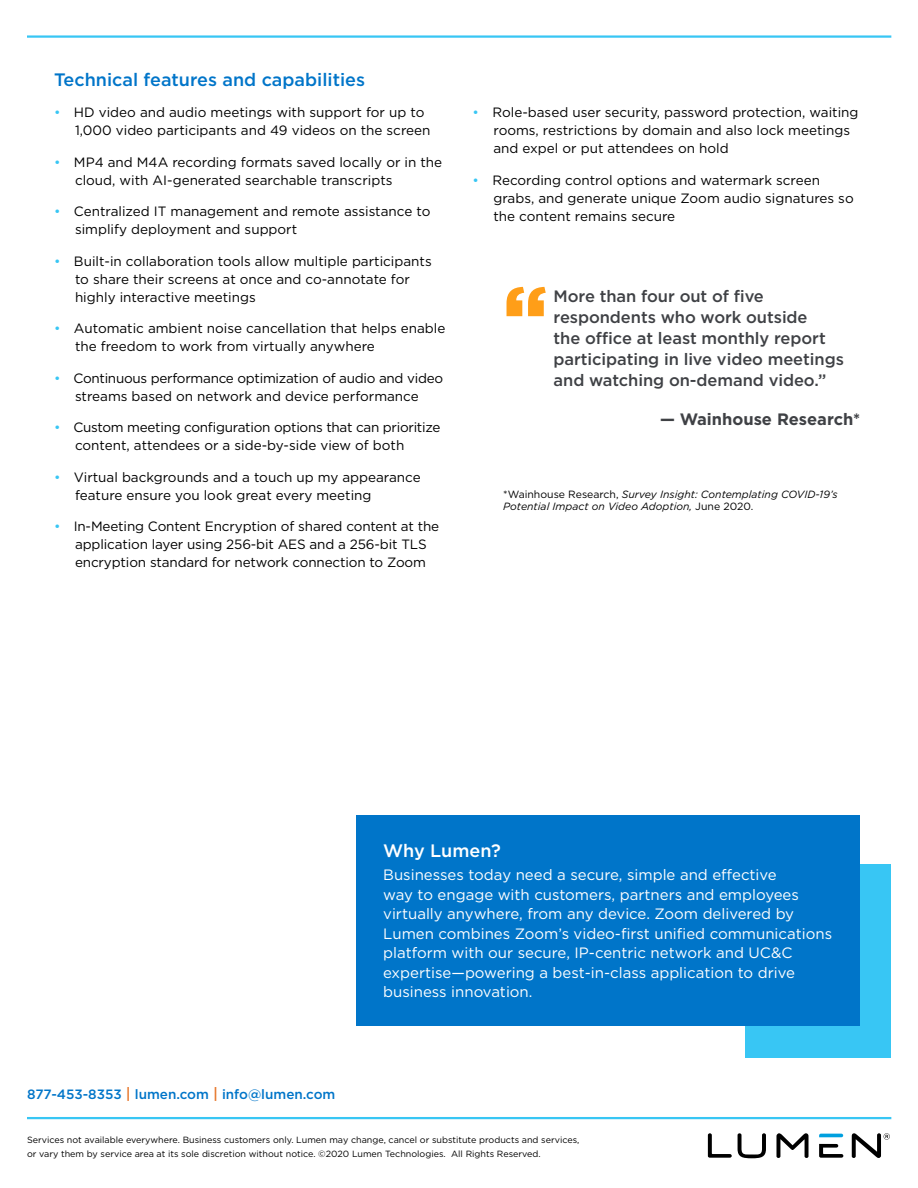
<style>
.page{position:relative;width:918px;height:1188px;background:#fff}
.page>*{position:absolute;margin:0;border:0;box-sizing:border-box;transform-origin:0 0}
.t1{font:900 81px "Gotham";color:#ff9e18}
.t2{font:500 18px "Gotham";color:#0075c9}
.t3{font:500 18px "Gotham";color:#fff}
.t4{font:500 16.5px/21px "Gotham";letter-spacing:-.005em;color:#3f4145}
.t5{font:700 16.5px "Gotham";color:#3f4145}
.t6{font:15px/19.5px "Gotham";color:#fff}
.t7{font:13.5px/18px "Gotham";color:#000}
.t8{font:13.5px/18px "Gotham";letter-spacing:-.02em;color:#000;text-align:center}
.t9{font:500 13.5px "Gotham";color:#0075c9}
.t10{font:italic 10.5px/12px "Gotham";color:#000}
.t11{font:9px/13.5px "Gotham";color:#000}
.s1{color:#38c6f4}
.s2{font-style:normal}
.s3{font-size:15px;color:#e77528}
</style>
<div class="page">
<hr style="left:27px;top:35px;width:864px;height:3px;background:#38c6f4">
<hr style="left:27px;top:1117px;width:864px;height:2px;background:#38c6f4">
<svg style="left:708px;top:1133px;width:24px;height:25px"></svg>
<svg style="left:738px;top:1133px;width:28px;height:25px"></svg>
<svg style="left:776px;top:1133px;width:33px;height:25px"></svg>
<svg style="left:819px;top:1134px;width:24px;height:3px"></svg>
<svg style="left:819px;top:1144px;width:24px;height:14px"></svg>
<svg style="left:852px;top:1133px;width:38px;height:25px"></svg>
<div style="left:746px;top:864px;width:145px;height:193px;background:#38c6f4"></div>
<div style="left:356px;top:815px;width:504px;height:210px;background:#0075c9"></div>
<h2 class="t2" style="left:54px;top:68px;width:313px">Technical features and capabilities</h2>
<p class="t7" style="left:75px;top:103px;width:357px;text-indent:-21px"><span class="s1">•</span> HD video and audio meetings with support for up to<br>1,000 video participants and 49 videos on the screen</p>
<p class="t7" style="left:75px;top:153px;width:369px;text-indent:-21px"><span class="s1">•</span> MP4 and M4A recording formats saved locally or in the cloud, with AI-generated searchable transcripts</p>
<p class="t7" style="left:75px;top:202px;width:357px;text-indent:-21px"><span class="s1">•</span> Centralized IT management and remote assistance to simplify deployment and support</p>
<p class="t7" style="left:75px;top:252px;width:358px;text-indent:-21px"><span class="s1">•</span> Built-in collaboration tools allow multiple participants to share their screens at once and co-annotate for highly interactive meetings</p>
<p class="t7" style="left:75px;top:319px;width:372px;text-indent:-21px"><span class="s1">•</span> Automatic ambient noise cancellation that helps enable the freedom to work from virtually anywhere</p>
<p class="t8" style="left:54px;top:369px;width:391px"><span class="s1">•</span> Continuous performance optimization of audio and video streams based on network and device performance</p>
<p class="t8" style="left:75px;top:418px;width:367px;text-align:left;text-indent:-21px"><span class="s1">•</span> Custom meeting configuration options that can prioritize content, attendees or a side-by-side view of both</p>
<p class="t7" style="left:75px;top:468px;width:347px;text-indent:-21px"><span class="s1">•</span> Virtual backgrounds and a touch up my appearance feature ensure you look great every meeting</p>
<p class="t7" style="left:75px;top:517px;width:366px;text-indent:-21px"><span class="s1">•</span> In-Meeting Content Encryption of shared content at the application layer using 256-bit AES and a 256-bit TLS encryption standard for network connection to Zoom</p>
<p class="t7" style="left:494px;top:103px;width:367px;text-indent:-21px"><span class="s1">•</span> Role-based user security, password protection, waiting rooms, restrictions by domain and also lock meetings and expel or put attendees on hold</p>
<p class="t7" style="left:494px;top:171px;width:362px;text-indent:-21px"><span class="s1">•</span> Recording control options and watermark screen grabs, and generate unique Zoom audio signatures so the content remains secure</p>
<h1 class="t1" style="left:503px;top:260px;width:46px">“</h1>
<p class="t4" style="left:554px;top:286px;width:292px">More than four out of five respondents who work outside<br>the office at least monthly report participating in live video meetings and watching on-demand video.”</p>
<p class="t5" style="left:660px;top:409px;width:202px">— Wainhouse Research*</p>
<p class="t10" style="left:503px;top:488px;width:336px"><span class="s2">*Wainhouse Research,</span> Survey Insight: Contemplating COVID-19’s<br>Potential Impact on Video Adoption, <span class="s2">June 2020.</span></p>
<h2 class="t3" style="left:383px;top:839px;width:119px">Why Lumen?</h2>
<p class="t6" style="left:383px;top:865px;width:450px">Businesses today need a secure, simple and effective<br>way to engage with customers, partners and employees virtually anywhere, from any device. Zoom delivered by Lumen combines Zoom’s video-first unified communications platform with our secure, IP-centric network and UC&amp;C expertise—powering a best-in-class application to drive business innovation.</p>
<p class="t9" style="left:27px;top:1085px;width:310px">877-453-8353 <span class="s3">|</span> lumen.com <span class="s3">|</span> info@lumen.com</p>
<p class="t11" style="left:27px;top:1133px;width:554px">Services not available everywhere. Business customers only. Lumen may change, cancel or substitute products and services, or vary them by service area at its sole discretion without notice. ©2020 Lumen Technologies. All Rights Reserved.</p>
</div>
